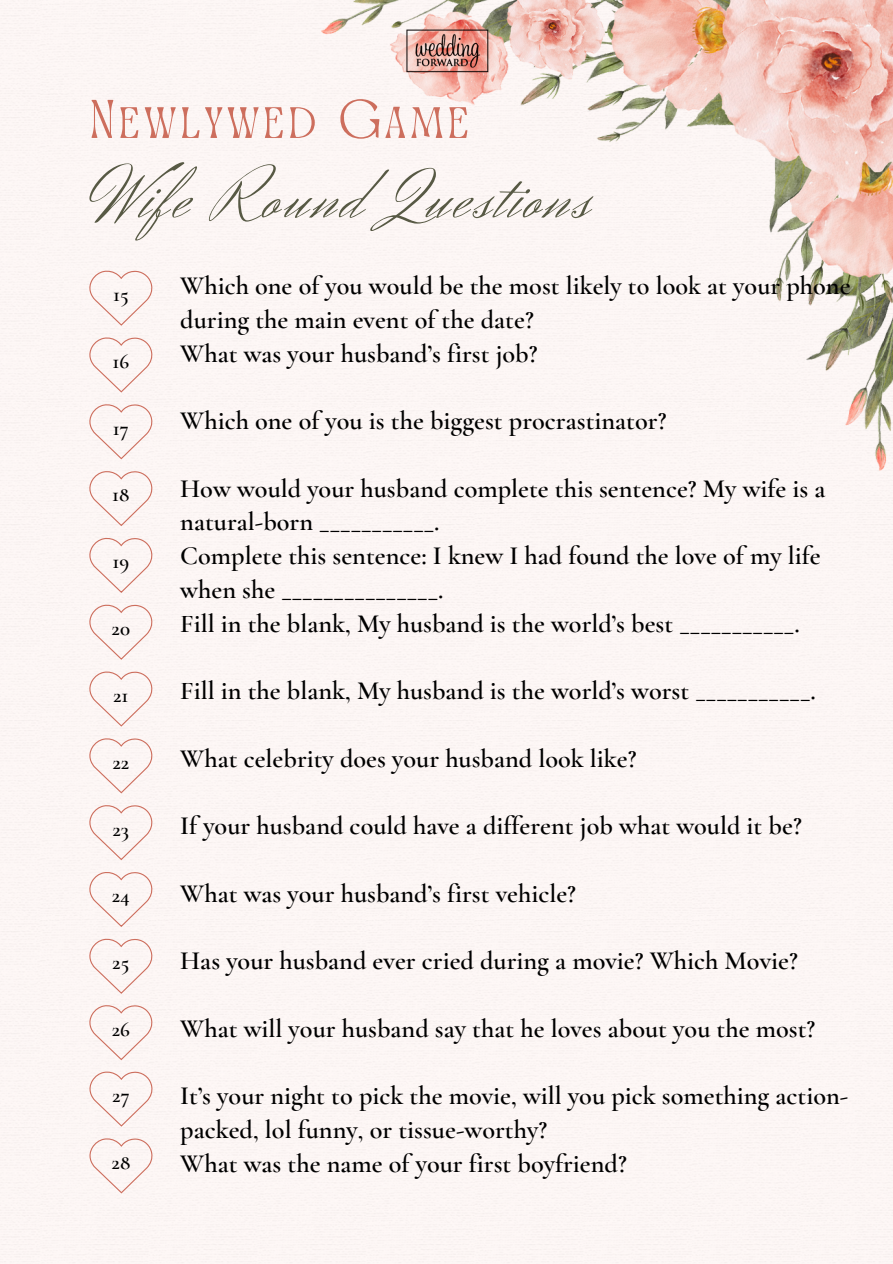
<style>
.page{position:relative;width:893px;height:1264px;background:#fff}
.page>*{position:absolute;margin:0;border:0;box-sizing:border-box;transform-origin:0 0}
.t1{font:72px "Herr Von Muellerhoff";letter-spacing:.05em;color:#575944}
.t2{font:54px "Awesome Lathusca";color:#cd6e5d}
.t3{font:600 26.25px/33.8px "Cormorant Garamond";color:#000}
.t4{font:600 21px "Cormorant Garamond";color:#000}
</style>
<div class="page">
<img style="left:321px;top:0;width:571px;height:470px">
<svg style="left:89px;top:271px;width:63px;height:55px"></svg>
<svg style="left:89px;top:337px;width:63px;height:55px"></svg>
<svg style="left:89px;top:404px;width:63px;height:55px"></svg>
<svg style="left:89px;top:471px;width:63px;height:55px"></svg>
<svg style="left:89px;top:538px;width:63px;height:55px"></svg>
<svg style="left:89px;top:604px;width:63px;height:56px"></svg>
<svg style="left:89px;top:671px;width:63px;height:55px"></svg>
<svg style="left:89px;top:738px;width:63px;height:55px"></svg>
<svg style="left:89px;top:805px;width:63px;height:55px"></svg>
<svg style="left:89px;top:872px;width:63px;height:55px"></svg>
<svg style="left:89px;top:938px;width:63px;height:55px"></svg>
<svg style="left:89px;top:1005px;width:63px;height:55px"></svg>
<svg style="left:89px;top:1071px;width:63px;height:55px"></svg>
<svg style="left:89px;top:1138px;width:63px;height:55px"></svg>
<img style="left:392px;top:26px;width:109px;height:47px">
<svg style="left:92px;top:99px;width:21px;height:39px"></svg>
<svg style="left:120px;top:107px;width:18px;height:31px"></svg>
<svg style="left:145px;top:107px;width:31px;height:31px"></svg>
<svg style="left:205px;top:107px;width:17px;height:31px"></svg>
<svg style="left:228px;top:107px;width:30px;height:31px"></svg>
<svg style="left:265px;top:107px;width:18px;height:31px"></svg>
<svg style="left:290px;top:107px;width:25px;height:31px"></svg>
<div style="left:340px;top:98px;width:39px;height:41px;background:#fcf6f4"></div>
<svg style="left:385px;top:106px;width:20px;height:32px"></svg>
<svg style="left:411px;top:107px;width:31px;height:31px"></svg>
<svg style="left:449px;top:107px;width:18px;height:31px"></svg>
<p class="t2" style="left:180px;top:85px;width:23px">●</p>
<p class="t1" style="left:89px;top:151px;width:501px">Wife Round Questions</p>
<p class="t4" style="left:113px;top:281px;width:17px">15</p>
<p class="t4" style="left:112px;top:348px;width:18px">16</p>
<p class="t4" style="left:113px;top:415px;width:17px">17</p>
<p class="t4" style="left:112px;top:482px;width:19px">18</p>
<p class="t4" style="left:112px;top:549px;width:18px">19</p>
<p class="t4" style="left:112px;top:615px;width:20px">20</p>
<p class="t4" style="left:113px;top:682px;width:17px">21</p>
<p class="t4" style="left:112px;top:749px;width:18px">22</p>
<p class="t4" style="left:112px;top:816px;width:18px">23</p>
<p class="t4" style="left:112px;top:882px;width:19px">24</p>
<p class="t4" style="left:112px;top:949px;width:19px">25</p>
<p class="t4" style="left:112px;top:1016px;width:20px">26</p>
<p class="t4" style="left:112px;top:1082px;width:19px">27</p>
<p class="t4" style="left:112px;top:1149px;width:20px">28</p>
<p class="t3" style="left:180px;top:269px;width:671px">Which one of you would be the most likely to look at your phone during the main event of the date?</p>
<p class="t3" style="left:180px;top:336px;width:359px">What was your husband’s first job?</p>
<p class="t3" style="left:180px;top:404px;width:487px">Which one of you is the biggest procrastinator?</p>
<p class="t3" style="left:180px;top:471px;width:646px">How would your husband complete this sentence? My wife is a natural-born ___________.</p>
<p class="t3" style="left:180px;top:539px;width:641px">Complete this sentence: I knew I had found the love of my life when she _______________.</p>
<p class="t3" style="left:180px;top:606px;width:621px">Fill in the blank, My husband is the world’s best ___________.</p>
<p class="t3" style="left:180px;top:674px;width:637px">Fill in the blank, My husband is the world’s worst ___________.</p>
<p class="t3" style="left:180px;top:741px;width:457px">What celebrity does your husband look like?</p>
<p class="t3" style="left:180px;top:809px;width:623px">If your husband could have a different job what would it be?</p>
<p class="t3" style="left:180px;top:876px;width:397px">What was your husband’s first vehicle?</p>
<p class="t3" style="left:180px;top:944px;width:619px">Has your husband ever cried during a movie? Which Movie?</p>
<p class="t3" style="left:180px;top:1011px;width:636px">What will your husband say that he loves about you the most?</p>
<p class="t3" style="left:180px;top:1079px;width:669px">It’s your night to pick the movie, will you pick something action&shy;packed, lol funny, or tissue-worthy?</p>
<p class="t3" style="left:180px;top:1146px;width:448px">What was the name of your first boyfriend?</p>
</div>
